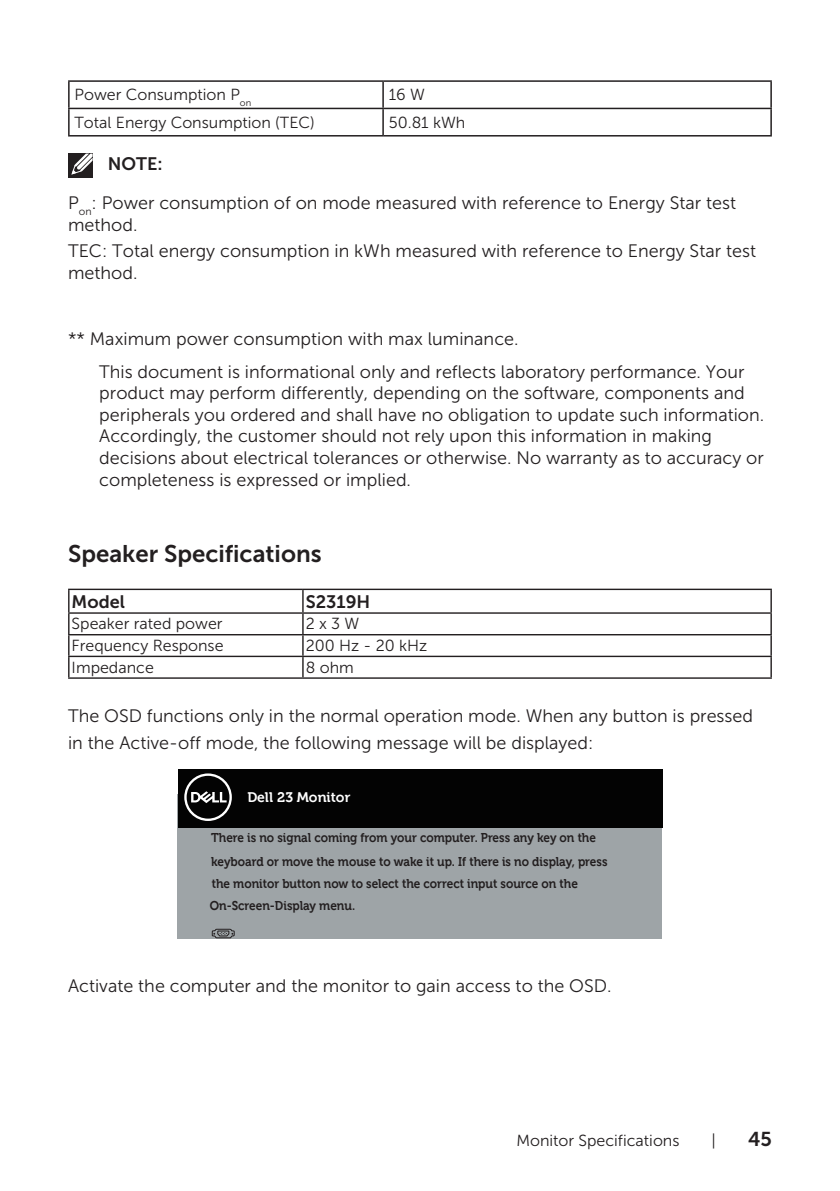
<style>
.page{position:relative;width:840px;height:1191px;background:#fff}
.page>*{position:absolute;margin:0;border:0;box-sizing:border-box;transform-origin:0 0}
.Head_3{font:24px "Museo Sans For Dell 700";color:#231f20}
.t1{font:20px "Museo Sans For Dell 700";color:#231f20}
.text{font:18px/21.6px "Museo Sans For Dell 300";color:#231f20}
.text-2{font:18px "Museo Sans For Dell 700";color:#231f20}
.text__table8{font:16px "Museo Sans For Dell 300";color:#231f20}
.t2{font:700 14px "Museo For Dell";color:#fff}
.t3{font:700 12.8px/23.8px "Museo For Dell";color:#231f20;scale:.92 1}
</style>
<div class="page">
<hr style="left:68px;top:80px;width:315px;height:2px;background:#231f20">
<hr style="left:68px;top:82px;width:2px;height:26px;background:#231f20">
<hr style="left:383px;top:80px;width:388px;height:2px;background:#231f20">
<hr style="left:68px;top:108px;width:315px;height:1px;background:#231f20">
<hr style="left:68px;top:109px;width:2px;height:26px;background:#231f20">
<hr style="left:383px;top:108px;width:388px;height:1px;background:#231f20">
<svg style="left:382px;top:82px;width:1px;height:53px"></svg>
<svg style="left:770px;top:82px;width:1px;height:53px"></svg>
<hr style="left:68px;top:135px;width:315px;height:1px;background:#231f20">
<hr style="left:383px;top:135px;width:388px;height:1px;background:#231f20">
<div style="left:68px;top:154px;width:24px;height:24px;background:#231f20"></div>
<svg style="left:71px;top:154px;width:22px;height:21px"></svg>
<hr style="left:68px;top:588px;width:235px;height:2px;background:#231f20">
<hr style="left:303px;top:588px;width:468px;height:2px;background:#231f20">
<hr style="left:68px;top:612px;width:235px;height:2px;background:#231f20">
<hr style="left:303px;top:612px;width:468px;height:2px;background:#231f20">
<hr style="left:68px;top:634px;width:235px;height:1px;background:#231f20">
<hr style="left:303px;top:634px;width:468px;height:1px;background:#231f20">
<hr style="left:68px;top:655px;width:235px;height:2px;background:#231f20">
<svg style="left:68px;top:590px;width:1px;height:87px"></svg>
<hr style="left:303px;top:655px;width:468px;height:2px;background:#231f20">
<svg style="left:302px;top:590px;width:1px;height:87px"></svg>
<svg style="left:770px;top:590px;width:1px;height:87px"></svg>
<hr style="left:68px;top:677px;width:235px;height:2px;background:#231f20">
<hr style="left:303px;top:677px;width:468px;height:2px;background:#231f20">
<div style="left:177px;top:794px;width:485px;height:145px;background:#9ea4a7"></div>
<div style="left:178px;top:769px;width:484px;height:58px;background:#030303"></div>
<svg style="left:211px;top:928px;width:24px;height:10px"></svg>
<svg style="left:184px;top:773px;width:48px;height:48px"></svg>
<p class="text__table8" style="left:74px;top:86px;width:178px">Power Consumption P<sub>on</sub></p>
<p class="text__table8" style="left:388px;top:86px;width:38px">16 W</p>
<p class="text__table8" style="left:74px;top:114px;width:241px">Total Energy Consumption (TEC)</p>
<p class="text__table8" style="left:388px;top:114px;width:78px">50.81 kWh</p>
<p class="text-2" style="left:108px;top:153px;width:56px">NOTE:</p>
<p class="text" style="left:68px;top:192px;width:669px">P<sub>on</sub>: Power consumption of on mode measured with reference to Energy Star test method.</p>
<p class="text" style="left:68px;top:240px;width:689px">TEC: Total energy consumption in kWh measured with reference to Energy Star test method.</p>
<p class="text" style="left:68px;top:328px;width:452px">** Maximum power consumption with max luminance.</p>
<p class="text" style="left:99px;top:361px;width:666px">This document is informational only and reflects laboratory performance. Your product may perform differently, depending on the software, components and peripherals you ordered and shall have no obligation to update such information.<br>Accordingly, the customer should not rely upon this information in making decisions about electrical tolerances or otherwise. No warranty as to accuracy or completeness is expressed or implied.</p>
<p class="Head_3" style="left:68px;top:541px;width:255px">Speaker Specifications</p>
<p class="text-2" style="left:72px;top:591px;width:55px">Model</p>
<p class="text-2" style="left:305px;top:591px;width:66px">S2319H</p>
<p class="text__table8" style="left:72px;top:615px;width:152px">Speaker rated power</p>
<p class="text__table8" style="left:305px;top:615px;width:55px">2 x 3 W</p>
<p class="text__table8" style="left:72px;top:637px;width:153px">Frequency Response</p>
<p class="text__table8" style="left:305px;top:637px;width:123px">200 Hz - 20 kHz</p>
<p class="text__table8" style="left:72px;top:658px;width:84px">Impedance</p>
<p class="text__table8" style="left:305px;top:658px;width:50px">8 ohm</p>
<p class="text" style="left:68px;top:703px;width:686px;line-height:26.8px">The OSD functions only in the normal operation mode. When any button is pressed in the Active-off mode, the following message will be displayed:</p>
<p class="t2" style="left:247px;top:789px;width:104px">Dell 23 Monitor</p>
<p class="t3" style="left:211px;top:826px;width:432px">There is no signal coming from your computer. Press any key on the keyboard or move the mouse to wake it up. If there is no display, press</p>
<p class="t3" style="left:210px;top:873px;width:401px;line-height:22px">the monitor button now to select the correct input source on the<br>On-Screen-Display menu.</p>
<p class="text" style="left:68px;top:975px;width:544px">Activate the computer and the monitor to gain access to the OSD.</p>
<p class="text__table8" style="left:516px;top:1131px;width:165px">Monitor Specifications</p>
<p class="text__table8" style="left:711px;top:1131px;width:6px">|</p>
<p class="t1" style="left:747px;top:1127px;width:25px">45</p>
</div>
